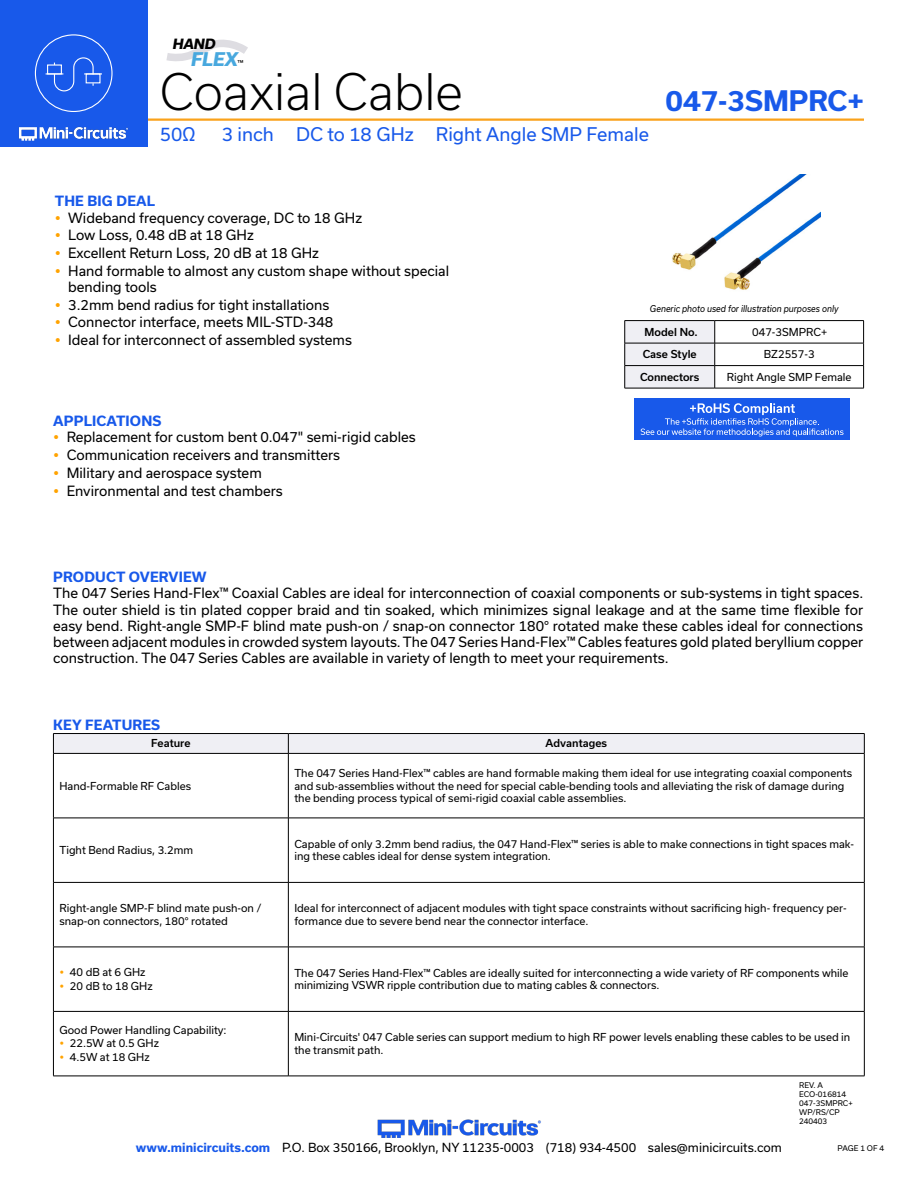
<style>
.page{position:relative;width:918px;height:1188px;background:#fff}
.page>*{position:absolute;margin:0;border:0;box-sizing:border-box;transform-origin:0 0}
.t1{font:300 48px "Usual";color:#000}
.t2{font:700 27px "Usual";color:#1859ea}
.t3{font:18px "Usual";color:#1859ea}
.t4{font:italic 800 18px "Usual";color:#48a8de}
.Regular_Copy{font:13.5px/16.2px "Usual";color:#000;text-align:justify}
.Blue_Headers{font:700 13.5px "Usual";letter-spacing:.015em;color:#1859ea}
.t5{font:italic 800 13.5px "Usual";color:#000}
.t6{font:12px "Usual";color:#000}
.Table_Body_Left_Justified{font:10.5px/12.6px "Usual";color:#000}
.Table_Header_Center{font:500 10.5px "Usual";color:#000}
.Table_Body_Center{font:10.5px "Usual";color:#000}
.Generic_photo_text{font:italic 9px "Usual";color:#000;scale:.9 1}
.t7{font:9px "Usual";color:#000}
.Revision{font:7.5px "Usual";color:#000}
.s1{font-weight:700;color:#1859ea}
</style>
<div class="page">
<img style="left:672px;top:175px;width:149px;height:115px">
<hr style="left:53px;top:733px;width:235px;height:1px;background:#000">
<hr style="left:288px;top:733px;width:577px;height:1px;background:#000">
<div style="left:53px;top:734px;width:812px;height:19px;background:#efeff4"></div>
<hr style="left:53px;top:753px;width:235px;height:1px;background:#000">
<hr style="left:53px;top:754px;width:1px;height:64px;background:#000">
<hr style="left:288px;top:753px;width:577px;height:1px;background:#000">
<hr style="left:288px;top:754px;width:1px;height:64px;background:#000">
<hr style="left:864px;top:754px;width:1px;height:64px;background:#000">
<hr style="left:53px;top:818px;width:235px;height:1px;background:#000">
<hr style="left:53px;top:818px;width:1px;height:64px;background:#000">
<hr style="left:288px;top:818px;width:577px;height:1px;background:#000">
<hr style="left:288px;top:818px;width:1px;height:64px;background:#000">
<hr style="left:864px;top:818px;width:1px;height:64px;background:#000">
<hr style="left:53px;top:882px;width:235px;height:1px;background:#000">
<hr style="left:53px;top:883px;width:1px;height:64px;background:#000">
<hr style="left:288px;top:882px;width:577px;height:1px;background:#000">
<hr style="left:288px;top:883px;width:1px;height:64px;background:#000">
<hr style="left:864px;top:883px;width:1px;height:64px;background:#000">
<hr style="left:53px;top:947px;width:235px;height:1px;background:#000">
<hr style="left:53px;top:947px;width:1px;height:64px;background:#000">
<hr style="left:288px;top:947px;width:577px;height:1px;background:#000">
<hr style="left:288px;top:947px;width:1px;height:64px;background:#000">
<hr style="left:864px;top:947px;width:1px;height:64px;background:#000">
<hr style="left:53px;top:1011px;width:235px;height:1px;background:#000">
<hr style="left:53px;top:1012px;width:1px;height:64px;background:#000">
<hr style="left:288px;top:1011px;width:577px;height:1px;background:#000">
<hr style="left:288px;top:1012px;width:1px;height:64px;background:#000">
<hr style="left:864px;top:1012px;width:1px;height:64px;background:#000">
<hr style="left:53px;top:1076px;width:235px;height:1px;background:#000">
<hr style="left:288px;top:1076px;width:577px;height:1px;background:#000">
<hr style="left:625px;top:320px;width:90px;height:1px;background:#000">
<hr style="left:715px;top:320px;width:149px;height:1px;background:#000">
<hr style="left:715px;top:343px;width:149px;height:1px;background:#000">
<hr style="left:715px;top:365px;width:149px;height:1px;background:#000">
<svg style="left:624px;top:321px;width:91px;height:67px"></svg>
<svg style="left:863px;top:321px;width:1px;height:67px"></svg>
<hr style="left:625px;top:388px;width:90px;height:1px;background:#000">
<hr style="left:715px;top:388px;width:149px;height:1px;background:#000">
<div style="left:634px;top:398px;width:216px;height:42px;background:#1859ea"></div>
<svg style="left:641px;top:403px;width:203px;height:33px"></svg>
<hr style="left:111px;top:118px;width:753px;height:3px;background:#faa21b">
<div style="left:0;top:0;width:147px;height:147px;background:#1859ea"></div>
<hr style="left:917px;top:0;width:1px;height:147px;background:#1859ea">
<img style="left:18px;top:126px;width:111px;height:15px">
<div style="left:35px;top:34px;width:77px;height:78px;border:1px solid #fff;border-radius:50%"></div>
<svg style="left:46px;top:57px;width:56px;height:35px"></svg>
<img style="left:377px;top:1119px;width:164px;height:19px">
<svg style="left:166px;top:39px;width:82px;height:22px"></svg>
<p class="t5" style="left:173px;top:36px;width:44px">HAND</p>
<h3 class="t4" style="left:191px;top:49px;width:48px">FLEX</h3>
<p class="t7" style="left:238px;top:58px;width:7px">™</p>
<h1 class="t1" style="left:160px;top:64px;width:305px">Coaxial Cable</h1>
<h3 class="t3" style="left:160px;top:124px;width:37px">50Ω</h3>
<h3 class="t3" style="left:222px;top:124px;width:429px">3 inch DC to 18 GHz Right Angle SMP Female</h3>
<h2 class="t2" style="left:666px;top:85px;width:200px">047-3SMPRC+</h2>
<p class="Blue_Headers" style="left:55px;top:193px;width:102px">THE BIG DEAL</p>
<p class="Regular_Copy" style="left:68px;top:209px;width:295px">Wideband frequency coverage, DC to 18 GHz</p>
<p class="Regular_Copy" style="left:68px;top:227px;width:187px">Low Loss, 0.48 dB at 18 GHz</p>
<p class="Regular_Copy" style="left:68px;top:245px;width:252px">Excellent Return Loss, 20 dB at 18 GHz</p>
<p class="Regular_Copy" style="left:68px;top:262px;width:382px">Hand formable to almost any custom shape without special bending tools</p>
<p class="Regular_Copy" style="left:68px;top:296px;width:263px">3.2mm bend radius for tight installations</p>
<p class="Regular_Copy" style="left:68px;top:314px;width:267px">Connector interface, meets MIL-STD-348</p>
<p class="Regular_Copy" style="left:68px;top:332px;width:285px">Ideal for interconnect of assembled systems</p>
<p class="Blue_Headers" style="left:53px;top:413px;width:110px">APPLICATIONS</p>
<p class="Regular_Copy" style="left:67px;top:429px;width:351px">Replacement for custom bent 0.047" semi-rigid cables</p>
<p class="Regular_Copy" style="left:67px;top:447px;width:275px">Communication receivers and transmitters</p>
<p class="Regular_Copy" style="left:67px;top:465px;width:197px">Military and aerospace system</p>
<p class="Regular_Copy" style="left:67px;top:482px;width:218px">Environmental and test chambers</p>
<p class="Generic_photo_text" style="left:650px;top:304px;width:211px">Generic photo used for illustration purposes only</p>
<p class="Table_Header_Center" style="left:645px;top:326px;width:55px">Model No.</p>
<p class="Table_Body_Center" style="left:752px;top:326px;width:77px">047-3SMPRC+</p>
<p class="Table_Header_Center" style="left:643px;top:348px;width:55px">Case Style</p>
<p class="Table_Body_Center" style="left:764px;top:348px;width:52px">BZ2557-3</p>
<p class="Table_Header_Center" style="left:640px;top:371px;width:61px">Connectors</p>
<p class="Table_Body_Center" style="left:727px;top:371px;width:126px">Right Angle SMP Female</p>
<p class="Blue_Headers" style="left:53px;top:569px;width:155px">PRODUCT OVERVIEW</p>
<p class="Regular_Copy" style="left:53px;top:585px;width:812px">The 047 Series Hand-Flex™ Coaxial Cables are ideal for interconnection of coaxial components or sub-systems in tight spaces.<br>The outer shield is tin plated copper braid and tin soaked, which minimizes signal leakage and at the same time flexible for easy bend. Right-angle SMP-F blind mate push-on / snap-on connector 180° rotated make these cables ideal for connections between adjacent modules in crowded system layouts. The 047 Series Hand-Flex™ Cables features gold plated beryllium copper construction. The 047 Series Cables are available in variety of length to meet your requirements.</p>
<p class="Blue_Headers" style="left:53px;top:718px;width:108px">KEY FEATURES</p>
<p class="Table_Header_Center" style="left:151px;top:737px;width:41px">Feature</p>
<p class="Table_Header_Center" style="left:546px;top:737px;width:63px">Advantages</p>
<p class="Table_Body_Left_Justified" style="left:59px;top:779px;width:133px">Hand-Formable RF Cables</p>
<p class="Table_Body_Left_Justified" style="left:294px;top:767px;width:559px">The 047 Series Hand-Flex™ cables are hand formable making them ideal for use integrating coaxial components and sub-assemblies without the need for special cable-bending tools and alleviating the risk of damage during the bending process typical of semi-rigid coaxial cable assemblies.</p>
<p class="Table_Body_Left_Justified" style="left:59px;top:844px;width:135px">Tight Bend Radius, 3.2mm</p>
<p class="Table_Body_Left_Justified" style="left:294px;top:838px;width:561px">Capable of only 3.2mm bend radius, the 047 Hand-Flex™ series is able to make connections in tight spaces mak&shy;ing these cables ideal for dense system integration.</p>
<p class="Table_Body_Left_Justified" style="left:59px;top:902px;width:203px">Right-angle SMP-F blind mate push-on / snap-on connectors, 180° rotated</p>
<p class="Table_Body_Left_Justified" style="left:294px;top:902px;width:554px">Ideal for interconnect of adjacent modules with tight space constraints without sacrificing high- frequency per&shy;formance due to severe bend near the connector interface.</p>
<p class="Table_Body_Left_Justified" style="left:70px;top:966px;width:77px">40 dB at 6 GHz</p>
<p class="Table_Body_Left_Justified" style="left:70px;top:980px;width:84px">20 dB to 18 GHz</p>
<p class="Table_Body_Left_Justified" style="left:59px;top:1024px;width:169px">Good Power Handling Capability:</p>
<p class="Table_Body_Left_Justified" style="left:70px;top:1037px;width:91px">22.5W at 0.5 GHz</p>
<p class="Table_Body_Left_Justified" style="left:70px;top:1051px;width:81px">4.5W at 18 GHz</p>
<p class="Table_Body_Left_Justified" style="left:294px;top:967px;width:556px">The 047 Series Hand-Flex™ Cables are ideally suited for interconnecting a wide variety of RF components while minimizing VSWR ripple contribution due to mating cables &amp; connectors.</p>
<p class="Table_Body_Left_Justified" style="left:294px;top:1031px;width:558px">Mini-Circuits' 047 Cable series can support medium to high RF power levels enabling these cables to be used in the transmit path.</p>
<p class="Revision" style="left:799px;top:1081px;width:25px">REV. A</p>
<p class="Revision" style="left:799px;top:1090px;width:48px">ECO-016814</p>
<p class="Revision" style="left:799px;top:1099px;width:55px">047-3SMPRC+</p>
<p class="Revision" style="left:799px;top:1108px;width:42px">WP/RS/CP</p>
<p class="Revision" style="left:799px;top:1117px;width:30px">240403</p>
<p class="t6" style="left:136px;top:1141px;width:648px"><span class="s1">www.minicircuits.com</span> P.O. Box 350166, Brooklyn, NY 11235-0003 (718) 934-4500 sales@minicircuits.com</p>
<p class="Revision" style="left:838px;top:1144px;width:48px">PAGE 1 OF 4</p>
</div>
